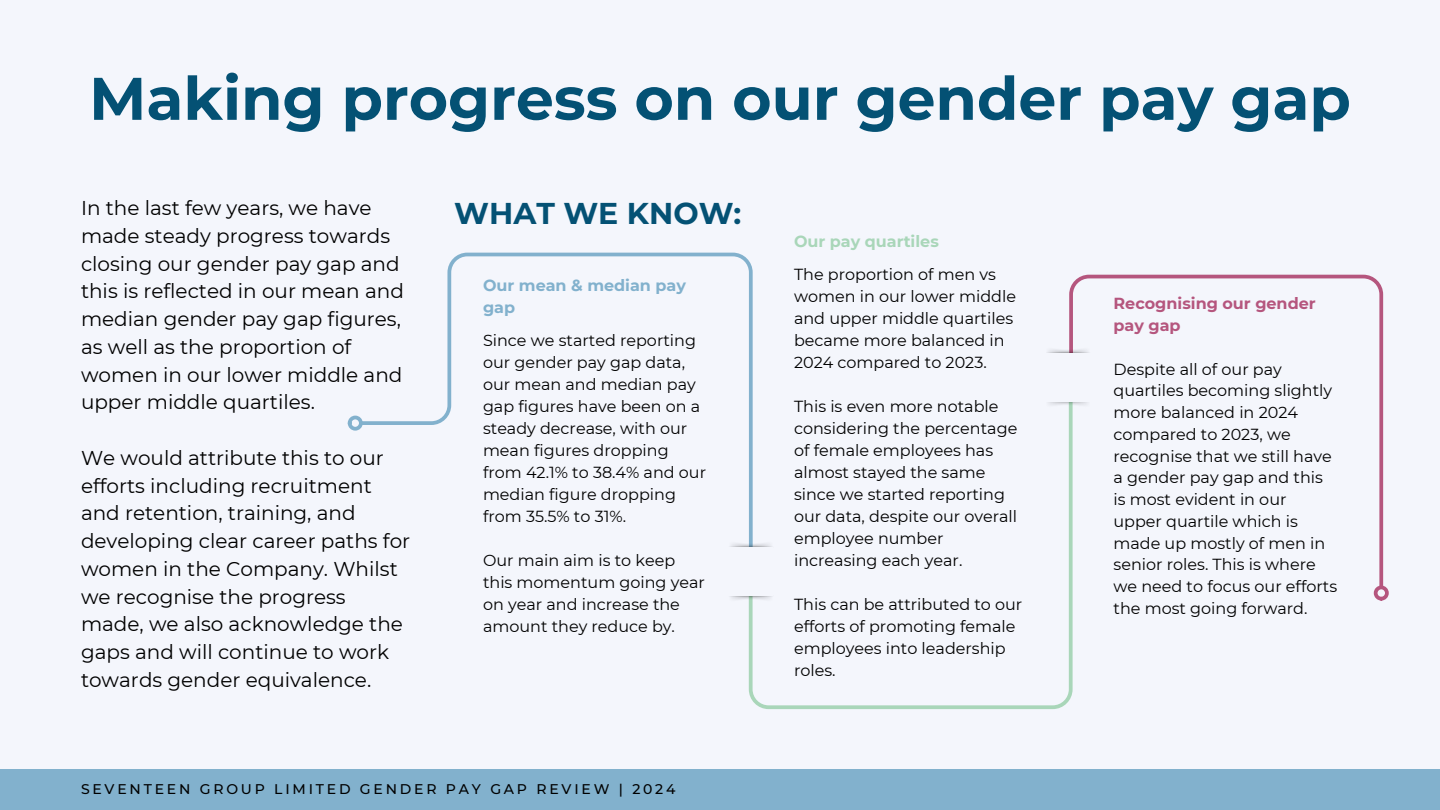
<style>
.page{position:relative;width:1440px;height:810px;background:#f4f6fc}
.page>*{position:absolute;margin:0;border:0;box-sizing:border-box;transform-origin:0 0}
.t1{font:700 60px "Montserrat";color:#045174}
.t2{font:700 30px "Montserrat";color:#045174}
.t3{font:20px/27.8px "Montserrat";color:#000}
.t4{font:16px/22px "Montserrat";color:#000}
.t5{font:700 16px/21.8px "Montserrat";color:#b5567e}
.t6{font:700 16px/22px "Montserrat";color:#82b1cd}
.t7{font:700 16px "Montserrat";color:#a9d6b9}
.t8{font:500 14px "Montserrat";letter-spacing:.2em;color:#000}
</style>
<div class="page">
<svg style="left:748px;top:590px;width:325px;height:119px"></svg>
<svg style="left:358px;top:252px;width:395px;height:288px"></svg>
<div style="left:348px;top:416px;width:15px;height:15px;border:4px solid #82b1cd;border-radius:50%"></div>
<img style="left:730px;top:596px;width:43px;height:7px">
<img style="left:730px;top:540px;width:42px;height:7px">
<div style="left:728px;top:547px;width:45px;height:49px;background:#f4f6fc"></div>
<svg style="left:1068px;top:274px;width:317px;height:316px"></svg>
<div style="left:1374px;top:586px;width:15px;height:15px;border:4px solid #b5567e;border-radius:50%"></div>
<img style="left:1048px;top:402px;width:43px;height:6px">
<img style="left:1047px;top:346px;width:44px;height:7px">
<div style="left:1046px;top:353px;width:45px;height:49px;background:#f4f6fc"></div>
<div style="left:0;top:770px;width:1440px;height:40px;background:#82b1cd"></div>
<h5 class="t1" style="left:89px;top:62px;width:1263px">Making progress on our gender pay gap</h5>
<h1 class="t3" style="left:81px;top:194px;width:324px">In the last few years, we have made steady progress towards closing our gender pay gap and this is reflected in our mean and median gender pay gap figures, as well as the proportion of women in our lower middle and upper middle quartiles.</h1>
<h3 class="t3" style="left:81px;top:444px;width:331px">We would attribute this to our efforts including recruitment and retention, training, and developing clear career paths for women in the Company. Whilst we recognise the progress made, we also acknowledge the gaps and will continue to work towards gender equivalence.</h3>
<h4 class="t2" style="left:454px;top:195px;width:289px">WHAT WE KNOW:</h4>
<h3 class="t6" style="left:483px;top:275px;width:205px">Our mean &amp; median pay gap</h3>
<h2 class="t4" style="left:483px;top:329px;width:225px">Since we started reporting our gender pay gap data, our mean and median pay gap figures have been on a steady decrease, with our mean figures dropping from 42.1% to 38.4% and our median figure dropping from 35.5% to 31%.</h2>
<h4 class="t4" style="left:483px;top:549px;width:223px">Our main aim is to keep this momentum going year on year and increase the amount they reduce by.</h4>
<h5 class="t8" style="left:81px;top:781px;width:596px">SEVENTEEN GROUP LIMITED GENDER PAY GAP REVIEW | 2024</h5>
<h5 class="t7" style="left:794px;top:232px;width:146px">Our pay quartiles</h5>
<h5 class="t4" style="left:794px;top:263px;width:223px">The proportion of men vs women in our lower middle and upper middle quartiles became more balanced in<br>2024 compared to 2023.</h5>
<h5 class="t4" style="left:794px;top:395px;width:225px">This is even more notable considering the percentage of female employees has almost stayed the same since we started reporting our data, despite our overall employee number increasing each year.</h5>
<p class="t4" style="left:794px;top:593px;width:230px">This can be attributed to our efforts of promoting female employees into leadership roles.</p>
<p class="t5" style="left:1114px;top:293px;width:204px">Recognising our gender pay gap</p>
<h4 class="t4" style="left:1114px;top:358px;width:225px">Despite all of our pay quartiles becoming slightly more balanced in 2024 compared to 2023, we recognise that we still have a gender pay gap and this is most evident in our upper quartile which is made up mostly of men in senior roles. This is where we need to focus our efforts the most going forward.</h4>
</div>
